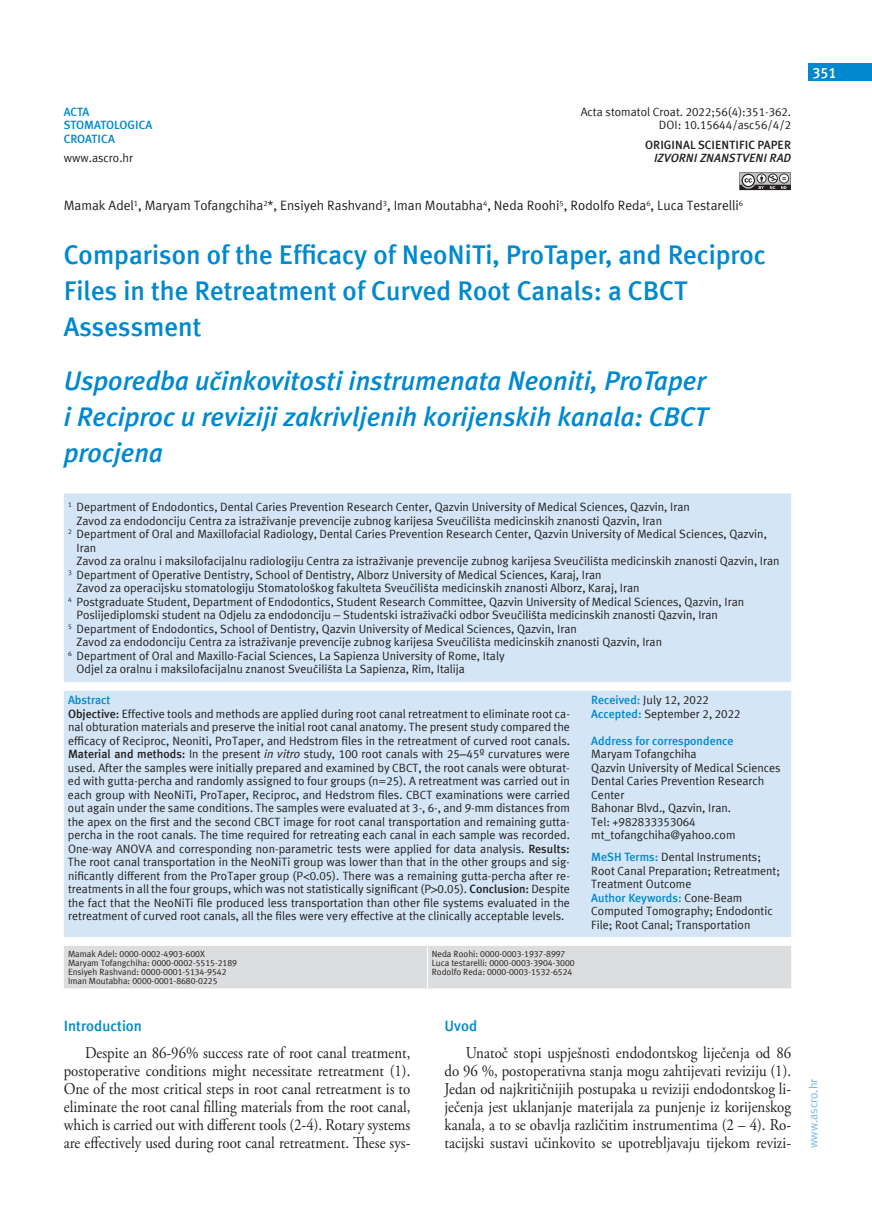
<style>
.page{position:relative;width:872px;height:1212px;background:#fff}
.page>*{position:absolute;margin:0;border:0;box-sizing:border-box;transform-origin:0 0}
.t1{font:italic 700 27px/36px "Meta ASC";color:#0089cf;text-align:justify}
.t2{font:700 27px/36px "Meta ASC";color:#0089cf}
.t3{font:16.5px/18px "Adobe Garamond Pro";color:#231f20;text-align:justify;scale:.9 1}
.t4{font:700 15px "Meta ASC";color:#0089cf}
.t5{font:700 15px "Meta ASC";color:#fff}
.t6{font:13.5px "Meta ASC";color:#231f20}
.t7{font:12px/13.5px "Meta ASC";color:#231f20}
.t8{font:700 12px/13.5px "Meta ASC";color:#0089cf}
.t9{font:700 12px "Meta ASC";letter-spacing:.005em;color:#231f20}
.t10{font:italic 700 12px "Meta ASC";letter-spacing:.005em;color:#231f20}
.t11{font:12px "Meta ASC";color:#77b6e4}
.t12{font:9px/9px "Meta ASC";color:#231f20}
.s1{font-weight:700;color:#0089cf}
.s2{font-weight:700}
.s3{font-style:italic}
.s4{font-family:"Arial"}
</style>
<div class="page">
<div style="left:808px;top:64px;width:64px;height:17px;background:#0089cf"></div>
<div style="left:64px;top:493px;width:727px;height:189px;background:#d4e6f6"></div>
<div style="left:64px;top:690px;width:727px;height:247px;background:#d4e6f6"></div>
<div style="left:64px;top:946px;width:727px;height:42px;background:#dcdddf"></div>
<hr style="left:427px;top:946px;width:1px;height:42px;background:#fff">
<svg style="left:739px;top:172px;width:52px;height:18px"></svg>
<p class="t7" style="left:581px;top:105px;width:212px;text-align:right">Acta stomatol Croat. 2022;56(4):351-362.<br>DOI: 10.15644/asc56/4/2</p>
<p class="t9" style="left:645px;top:138px;width:147px">ORIGINAL SCIENTIFIC PAPER</p>
<p class="t10" style="left:654px;top:151px;width:139px">IZVORNI ZNANSTVENI RAD</p>
<p class="t6" style="left:64px;top:198px;width:681px">Mamak Adel<sup>1</sup>, Maryam Tofangchiha<sup>2</sup>*, Ensiyeh Rashvand<sup>3</sup>, Iman Moutabha<sup>4</sup>, Neda Roohi<sup>5</sup>, Rodolfo Reda<sup>6</sup>, Luca Testarelli<sup>6</sup></p>
<h1 class="t2" style="left:64px;top:237px;width:703px">Comparison of the Efficacy of NeoNiTi, ProTaper, and Reciproc<br>Files in the Retreatment of Curved Root Canals: a CBCT<br>Assessment</h1>
<h1 class="t1" style="left:64px;top:363px;width:646px">Usporedba učinkovitosti instrumenata Neoniti, ProTaper i Reciproc u reviziji zakrivljenih korijenskih kanala: CBCT procjena</h1>
<p class="t8" style="left:64px;top:105px;width:90px">ACTA<br>STOMATOLOGICA<br>CROATICA</p>
<p class="t7" style="left:64px;top:151px;width:71px">www.ascro.hr</p>
<p class="t7" style="left:68px;top:500px;width:623px"><sup>1</sup> Department of Endodontics, Dental Caries Prevention Research Center, Qazvin University of Medical Sciences, Qazvin, Iran</p>
<p class="t7" style="left:77px;top:514px;width:587px">Zavod za endodonciju Centra za istraživanje prevencije zubnog karijesa Sveučilišta medicinskih znanosti Qazvin, Iran</p>
<p class="t7" style="left:68px;top:527px;width:700px"><sup>2</sup> Department of Oral and Maxillofacial Radiology, Dental Caries Prevention Research Center, Qazvin University of Medical Sciences, Qazvin,</p>
<p class="t7" style="left:77px;top:541px;width:21px">Iran</p>
<p class="t7" style="left:77px;top:554px;width:704px">Zavod za oralnu i maksilofacijalnu radiologiju Centra za istraživanje prevencije zubnog karijesa Sveučilišta medicinskih znanosti Qazvin, Iran</p>
<p class="t7" style="left:68px;top:568px;width:535px"><sup>3</sup> Department of Operative Dentistry, School of Dentistry, Alborz University of Medical Sciences, Karaj, Iran</p>
<p class="t7" style="left:77px;top:581px;width:564px">Zavod za operacijsku stomatologiju Stomatološkog fakulteta Sveučilišta medicinskih znanosti Alborz, Karaj, Iran</p>
<p class="t7" style="left:68px;top:595px;width:677px"><sup>4</sup> Postgraduate Student, Department of Endodontics, Student Research Committee, Qazvin University of Medical Sciences, Qazvin, Iran</p>
<p class="t7" style="left:77px;top:608px;width:643px">Poslijediplomski student na Odjelu za endodonciju – Studentski istraživački odbor Sveučilišta medicinskih znanosti Qazvin, Iran</p>
<p class="t7" style="left:68px;top:622px;width:510px"><sup>5</sup> Department of Endodontics, School of Dentistry, Qazvin University of Medical Sciences, Qazvin, Iran</p>
<p class="t7" style="left:77px;top:635px;width:587px">Zavod za endodonciju Centra za istraživanje prevencije zubnog karijesa Sveučilišta medicinskih znanosti Qazvin, Iran</p>
<p class="t7" style="left:68px;top:649px;width:438px"><sup>6</sup> Department of Oral and Maxillo-Facial Sciences, La Sapienza University of Rome, Italy</p>
<p class="t7" style="left:77px;top:662px;width:390px">Odjel za oralnu i maksilofacijalnu znanost Sveučilišta La Sapienza, Rim, Italija</p>
<p class="t7" style="left:68px;top:693px;width:503px"><span class="s1">Abstract<br></span><span class="s2">Objective:</span> Effective tools and methods are applied during root canal retreatment to eliminate root ca&shy;nal obturation materials and preserve the initial root canal anatomy. The present study compared the efficacy of Reciproc, Neoniti, ProTaper, and Hedstrom files in the retreatment of curved root canals.<br><span class="s2">Material and methods:</span> In the present <span class="s3">in vitro</span> study, 100 root canals with 25<span class="s4">‒</span>45º curvatures were used. After the samples were initially prepared and examined by CBCT, the root canals were obturat&shy;ed with gutta-percha and randomly assigned to four groups (n=25). A retreatment was carried out in each group with NeoNiTi, ProTaper, Reciproc, and Hedstrom files. CBCT examinations were carried out again under the same conditions. The samples were evaluated at 3-, 6-, and 9-mm distances from the apex on the first and the second CBCT image for root canal transportation and remaining gutta&shy;percha in the root canals. The time required for retreating each canal in each sample was recorded.<br>One-way ANOVA and corresponding non-parametric tests were applied for data analysis. <span class="s2">Results:<br></span>The root canal transportation in the NeoNiTi group was lower than that in the other groups and sig&shy;nificantly different from the ProTaper group (P&lt;0.05). There was a remaining gutta-percha after re&shy;treatments in all the four groups, which was not statistically significant (P&gt;0.05). <span class="s2">Conclusion:</span> Despite the fact that the NeoNiTi file produced less transportation than other file systems evaluated in the retreatment of curved root canals, all the files were very effective at the clinically acceptable levels.</p>
<p class="t7" style="left:591px;top:693px;width:151px"><span class="s1">Received:</span> July 12, 2022<br><span class="s1">Accepted:</span> September 2, 2022</p>
<p class="t8" style="left:591px;top:734px;width:144px">Address for correspondence</p>
<p class="t7" style="left:591px;top:747px;width:191px">Maryam Tofangchiha<br>Qazvin University of Medical Sciences<br>Dental Caries Prevention Research<br>Center<br>Bahonar Blvd., Qazvin, Iran.<br>Tel: +982833353064 mt_tofangchiha@yahoo.com</p>
<p class="t7" style="left:591px;top:850px;width:190px"><span class="s1">MeSH Terms:</span> Dental Instruments;<br>Root Canal Preparation; Retreatment;<br>Treatment Outcome<br><span class="s1">Author Keywords:</span> Cone-Beam<br>Computed Tomography; Endodontic<br>File; Root Canal; Transportation</p>
<p class="t12" style="left:68px;top:949px;width:170px">Mamak Adel: 0000-0002-4903-600X Maryam Tofangchiha: 0000-0002-5515-2189<br>Ensiyeh Rashvand: 0000-0001-5134-9542<br>Iman Moutabha: 0000-0001-8680-0225</p>
<p class="t12" style="left:432px;top:949px;width:144px">Neda Roohi: 0000-0003-1937-8997<br>Luca testarelli: 0000-0003-3904-3000<br>Rodolfo Reda: 0000-0003-1532-6524</p>
<p class="t4" style="left:64px;top:1017px;width:80px">Introduction</p>
<p class="t3" style="left:64px;top:1044px;width:387px;text-indent:21px">Despite an 86-96% success rate of root canal treatment, postoperative conditions might necessitate retreatment (1).<br>One of the most critical steps in root canal retreatment is to eliminate the root canal filling materials from the root canal, which is carried out with different tools (2-4). Rotary systems are effectively used during root canal retreatment. These sys-</p>
<p class="t4" style="left:444px;top:1017px;width:34px">Uvod</p>
<p class="t3" style="left:444px;top:1044px;width:387px;text-indent:21px">Unatoč stopi uspješnosti endodontskog liječenja od 86 do 96 %, postoperativna stanja mogu zahtijevati reviziju (1).<br>Jedan od najkritičnijih postupaka u reviziji endodontskog li&shy;ječenja jest uklanjanje materijala za punjenje iz korijenskog kanala, a to se obavlja različitim instrumentima (2 – 4). Ro&shy;tacijski sustavi učinkovito se upotrebljavaju tijekom revizi-</p>
<p class="t5" style="left:812px;top:64px;width:26px">351</p>
<p class="t11" style="left:806px;top:1148px;width:71px;rotate:-90deg">www.ascro.hr</p>
</div>
